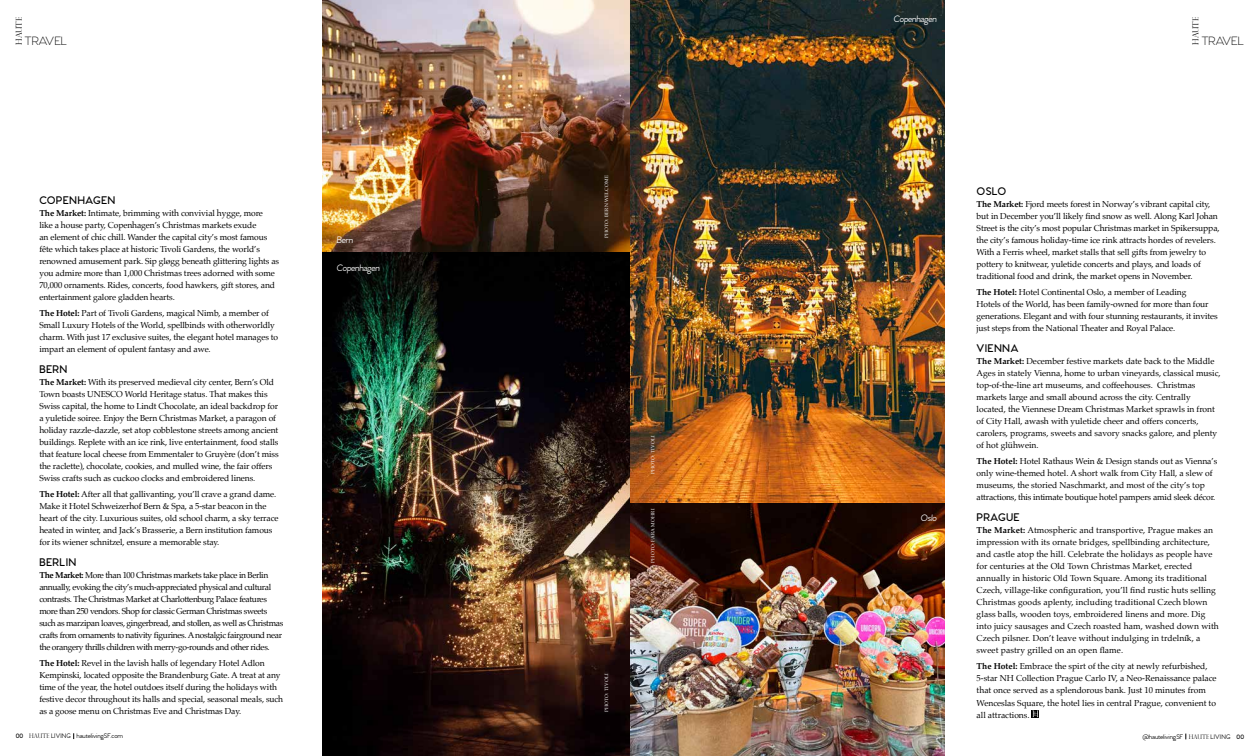
<style>
.page{position:relative;width:1260px;height:756px;background:#fff}
.page>*{position:absolute;margin:0;border:0;box-sizing:border-box;transform-origin:0 0}
.t1{font:300 12.34px "Venti CF";letter-spacing:-.02em;color:#000}
.t2{font:600 11.38px "Venti CF";letter-spacing:.02em;color:#000}
.t3{font:italic 500 9.62px "Venti CF";letter-spacing:-.03em;color:#fff;scale:.95 1}
.t4{font:8.66px/12.1px "Palatino";letter-spacing:-.01em;color:#000}
.t5{font:8.66px/12.1px "Palatino";letter-spacing:.01em;color:#000}
.t6{font:8.66px/12.1px "Palatino";letter-spacing:-.04em;color:#000}
.t7{font:300 8.22px "Perpetua Titling";letter-spacing:.01em;color:#000}
.t8{font:500 6.74px "Venti CF";letter-spacing:-.02em;color:#000;scale:.95 1}
.t9{font:500 6.74px "Venti CF";letter-spacing:-.02em;color:#000}
.t10{font:4.81px "Palatino";letter-spacing:.04em;color:#fff}
.s1{font-weight:700}
.s2{font-weight:600}
.s3{font-family:"Perpetua Titling";font-weight:300;font-size:6.3px}
</style>
<div class="page">
<svg style="left:1032px;top:710px;width:7px;height:8px"></svg>
<svg style="left:1032px;top:711px;width:7px;height:6px"></svg>
<img style="left:323px;top:0;width:622px;height:756px">
<p class="t7" style="left:14px;top:45px;width:30px;rotate:-90deg">Haute</p>
<h1 class="t1" style="left:25px;top:33px;width:44px">TRAVEL</h1>
<h2 class="t2" style="left:39px;top:193px;width:78px">COPENHAGEN</h2>
<p class="t4" style="left:39px;top:207px;width:241px"><span class="s1">The Market:</span> Intimate, brimming with convivial hygge, more<br>like a house party, Copenhagen’s Christmas markets exude<br>an element of chic chill. Wander the capital city’s most famous fête which takes place at historic Tivoli Gardens, the world’s renowned amusement park. Sip gløgg beneath glittering lights as you admire more than 1,000 Christmas trees adorned with some 70,000 ornaments. Rides, concerts, food hawkers, gift stores, and entertainment galore gladden hearts.</p>
<p class="t4" style="left:39px;top:307px;width:240px"><span class="s1">The Hotel:</span> Part of Tivoli Gardens, magical Nimb, a member of Small Luxury Hotels of the World, spellbinds with otherworldly charm. With just 17 exclusive suites, the elegant hotel manages to impart an element of opulent fantasy and awe.</p>
<h2 class="t2" style="left:39px;top:362px;width:30px">BERN</h2>
<p class="t4" style="left:39px;top:376px;width:241px"><span class="s1">The Market:</span> With its preserved medieval city center, Bern’s Old Town boasts UNESCO World Heritage status. That makes this Swiss capital, the home to Lindt Chocolate, an ideal backdrop for a yuletide soiree. Enjoy the Bern Christmas Market, a paragon of holiday razzle-dazzle, set atop cobblestone streets among ancient buildings. Replete with an ice rink, live entertainment, food stalls that feature local cheese from Emmentaler to Gruyère (don’t miss the raclette), chocolate, cookies, and mulled wine, the fair offers Swiss crafts such as cuckoo clocks and embroidered linens.</p>
<p class="t4" style="left:39px;top:488px;width:241px"><span class="s1">The Hotel:</span> After all that gallivanting, you’ll crave a grand dame.<br>Make it Hotel Schweizerhof Bern &amp; Spa, a 5-star beacon in the heart of the city. Luxurious suites, old school charm, a sky terrace heated in winter, and Jack’s Brasserie, a Bern institution famous for its wiener schnitzel, ensure a memorable stay.</p>
<h2 class="t2" style="left:39px;top:555px;width:39px">BERLIN</h2>
<p class="t6" style="left:39px;top:569px;width:246px"><span class="s1">The Market:</span> More than 100 Christmas markets take place in Berlin annually, evoking the city’s much-appreciated physical and cultural contrasts. The Christmas Market at Charlottenburg Palace features more than 250 vendors. Shop for classic German Christmas sweets such as marzipan loaves, gingerbread, and stollen, as well as Christmas crafts from ornaments to nativity figurines. A nostalgic fairground near the orangery thrills children with merry-go-rounds and other rides.</p>
<p class="t4" style="left:39px;top:657px;width:245px"><span class="s1">The Hotel:</span> Revel in the lavish halls of legendary Hotel Adlon Kempinski, located opposite the Brandenburg Gate. A treat at any time of the year, the hotel outdoes itself during the holidays with festive decor throughout its halls and special, seasonal meals, such as a goose menu on Christmas Eve and Christmas Day.</p>
<p class="t3" style="left:337px;top:234px;width:19px">Bern</p>
<p class="t3" style="left:337px;top:262px;width:47px">Copenhagen</p>
<p class="t10" style="left:602px;top:238px;width:64px;rotate:-90deg">PHOTO: BERN WELCOME</p>
<p class="t10" style="left:649px;top:474px;width:40px;rotate:-90deg">PHOTO: TIVOLI</p>
<p class="t10" style="left:649px;top:563px;width:55px;rotate:-90deg">PHOTO: FARA MOHRI</p>
<p class="t10" style="left:602px;top:712px;width:40px;rotate:-90deg">PHOTO: TIVOLI</p>
<p class="t3" style="left:894px;top:13px;width:47px">Copenhagen</p>
<p class="t7" style="left:1191px;top:45px;width:30px;rotate:-90deg">Haute</p>
<h1 class="t1" style="left:1201px;top:33px;width:44px">TRAVEL</h1>
<p class="t3" style="left:921px;top:511px;width:19px">Oslo</p>
<h2 class="t2" style="left:977px;top:184px;width:31px">OSLO</h2>
<p class="t4" style="left:977px;top:198px;width:244px"><span class="s1">The Market:</span> Fjord meets forest in Norway’s vibrant capital city, but in December you’ll likely find snow as well. Along Karl Johan Street is the city’s most popular Christmas market in Spikersuppa, the city’s famous holiday-time ice rink attracts hordes of revelers.<br>With a Ferris wheel, market stalls that sell gifts from jewelry to pottery to knitwear, yuletide concerts and plays, and loads of traditional food and drink, the market opens in November.</p>
<p class="t4" style="left:977px;top:286px;width:243px"><span class="s1">The Hotel:</span> Hotel Continental Oslo, a member of Leading<br>Hotels of the World, has been family-owned for more than four generations. Elegant and with four stunning restaurants, it invites just steps from the National Theater and Royal Palace.</p>
<h2 class="t2" style="left:977px;top:341px;width:43px">VIENNA</h2>
<p class="t4" style="left:977px;top:355px;width:245px"><span class="s1">The Market:</span> December festive markets date back to the Middle Ages in stately Vienna, home to urban vineyards, classical music, top-of-the-line art museums, and coffeehouses. Christmas markets large and small abound across the city. Centrally located, the Viennese Dream Christmas Market sprawls in front of City Hall, awash with yuletide cheer and offers concerts, carolers, programs, sweets and savory snacks galore, and plenty of hot glühwein.</p>
<p class="t4" style="left:977px;top:455px;width:242px"><span class="s1">The Hotel:</span> Hotel Rathaus Wein &amp; Design stands out as Vienna’s only wine-themed hotel. A short walk from City Hall, a slew of museums, the storied Naschmarkt, and most of the city’s top attractions, this intimate boutique hotel pampers amid sleek décor.</p>
<h2 class="t2" style="left:977px;top:510px;width:45px">PRAGUE</h2>
<p class="t5" style="left:977px;top:524px;width:244px"><span class="s1">The Market:</span> Atmospheric and transportive, Prague makes an impression with its ornate bridges, spellbinding architecture, and castle atop the hill. Celebrate the holidays as people have for centuries at the Old Town Christmas Market, erected annually in historic Old Town Square. Among its traditional Czech, village-like configuration, you’ll find rustic huts selling Christmas goods aplenty, including traditional Czech blown glass balls, wooden toys, embroidered linens and more. Dig into juicy sausages and Czech roasted ham, washed down with Czech pilsner. Don’t leave without indulging in trdelník, a sweet pastry grilled on an open flame.</p>
<p class="t4" style="left:977px;top:660px;width:242px"><span class="s1">The Hotel:</span> Embrace the spirt of the city at newly refurbished, 5-star NH Collection Prague Carlo IV, a Neo-Renaissance palace that once served as a splendorous bank. Just 10 minutes from Wenceslas Square, the hotel lies in central Prague, convenient to all attractions.</p>
<p class="t8" style="left:16px;top:732px;width:115px"><span class="s2">00</span> <span class="s3">HAUTE</span> LIVING hautelivingSF.com</p>
<p class="t9" style="left:1142px;top:732px;width:103px">@hautelivingSF <span class="s3">HAUTE</span> LIVING <span class="s2">00</span></p>
</div>
